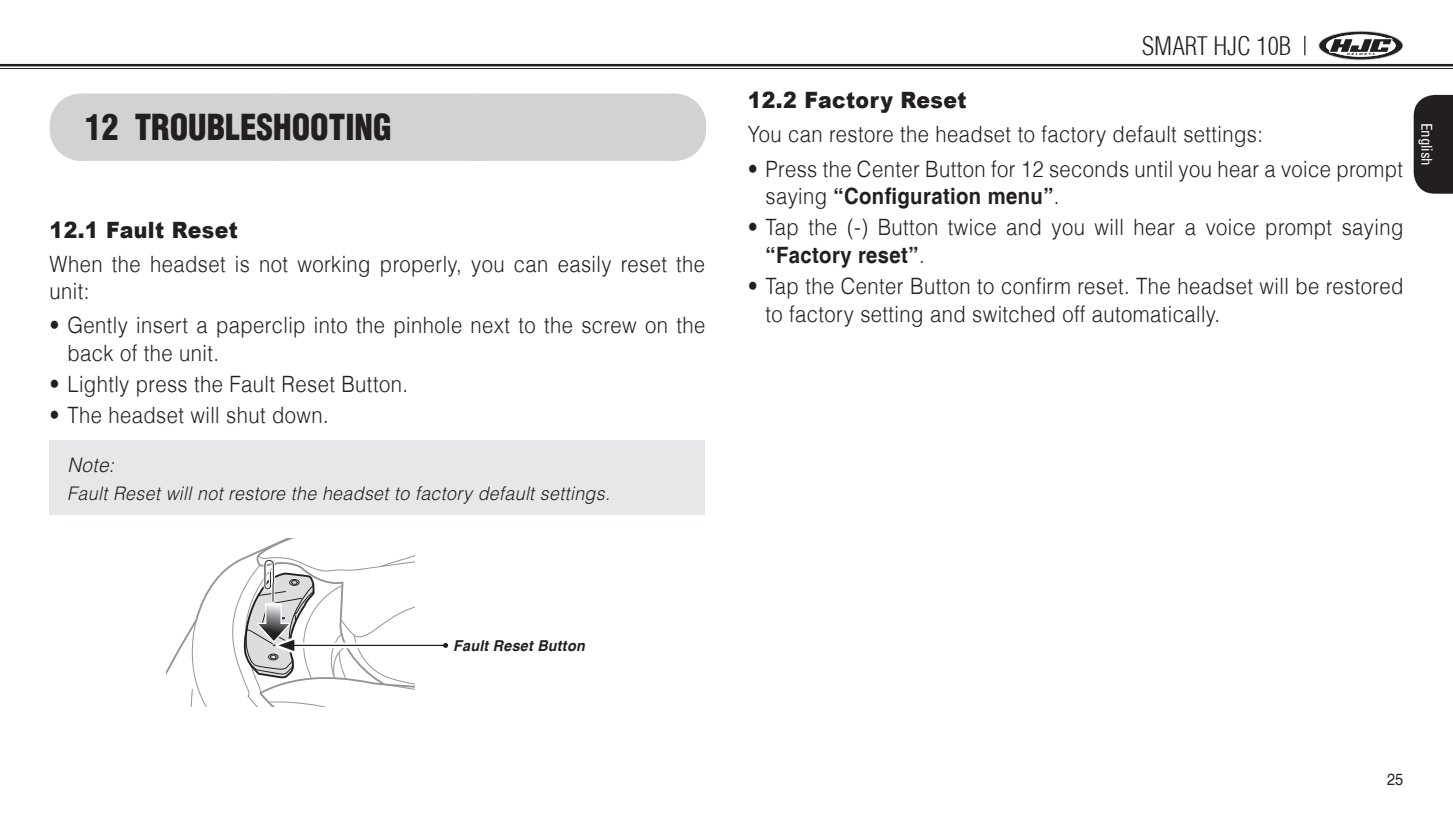
<style>
.page{position:relative;width:1453px;height:815px;background:#fff}
.page>*{position:absolute;margin:0;border:0;box-sizing:border-box;transform-origin:0 0}
.t1{font:900 condensed 35px "Helvetica";color:#231f20;scale:.95 1}
.t2{font:300 condensed 25px "Helvetica";color:#231f20}
.t3{font:300 22.5px/27px "Helvetica LT";letter-spacing:.02em;color:#231f20;scale:.9 1}
.t4{font:700 22.5px "Helvetica";letter-spacing:.02em;color:#231f20;scale:.9 1}
.t5{font:900 22.5px "Arial";letter-spacing:.02em;color:#231f20;scale:.91 1}
.t6{font:italic 300 20px "Helvetica";color:#231f20;scale:.95 1}
.t7{font:italic 300 18.75px "Helvetica";letter-spacing:.02em;color:#231f20;scale:.95 1}
.t8{font:16.25px "Helvetica";color:#231f20;scale:.9 1}
.t9{font:italic 700 15px "Helvetica";letter-spacing:.02em;color:#231f20;scale:.95 1}
.t10{font:condensed 15px "Univers";color:#fff}
.s1{font-family:"Helvetica LT";font-weight:300}
</style>
<div class="page">
<svg style="left:0;top:66px;width:1453px;height:1px"></svg>
<hr style="left:0;top:64px;width:1453px;height:2px;background:#231f20">
<hr style="left:0;top:68px;width:1453px;height:1px;background:#231f20">
<svg style="left:1304px;top:36px;width:1px;height:19px"></svg>
<svg style="left:1413px;top:95px;width:40px;height:99px;background:#312d2e"></svg>
<svg style="left:1318px;top:31px;width:85px;height:29px"></svg>
<div style="left:81px;top:98px;width:593px;height:63px;background:#d1d2d4"></div>
<hr style="left:674px;top:98px;width:1px;height:63px;background:#d1d2d4">
<div style="left:81px;top:94px;width:593px;height:62px;background:#d1d2d4"></div>
<hr style="left:674px;top:94px;width:1px;height:62px;background:#d1d2d4">
<div style="left:50px;top:440px;width:655px;height:75px;background:#e6e7e9"></div>
<hr style="left:290px;top:645px;width:156px;height:1px;background:#231f20">
<svg style="left:166px;top:538px;width:249px;height:168px"></svg>
<svg style="left:443px;top:643px;width:5px;height:5px"></svg>
<h1 class="t1" style="left:85px;top:105px;width:324px">12 TROUBLESHOOTING</h1>
<p class="t5" style="left:50px;top:213px;width:208px">12.1 Fault Reset</p>
<p class="t3" style="left:50px;top:250px;width:730px">When the headset is not working properly, you can easily reset the unit:</p>
<p class="t3" style="left:67px;top:311px;width:710px;text-indent:-18px">• Gently insert a paperclip into the pinhole next to the screw on the back of the unit.</p>
<p class="t3" style="left:50px;top:370px;width:400px">• Lightly press the Fault Reset Button.</p>
<p class="t3" style="left:50px;top:401px;width:312px">• The headset will shut down.</p>
<p class="t6" style="left:67px;top:452px;width:51px">Note:</p>
<p class="t7" style="left:67px;top:482px;width:573px">Fault Reset will not restore the headset to factory default settings.</p>
<p class="t2" style="left:1142px;top:30px;width:151px">SMART HJC 10B</p>
<p class="t5" style="left:748px;top:84px;width:242px">12.2 Factory Reset</p>
<p class="t3" style="left:748px;top:121px;width:574px">You can restore the headset to factory default settings:</p>
<p class="t3" style="left:748px;top:155px;width:730px">• Press the Center Button for 12 seconds until you hear a voice prompt</p>
<p class="t4" style="left:765px;top:183px;width:328px"><span class="s1">saying</span> “Configuration menu”<span class="s1">.</span></p>
<p class="t3" style="left:748px;top:214px;width:730px">• Tap the (-) Button twice and you will hear a voice prompt saying</p>
<p class="t4" style="left:765px;top:241px;width:178px">“Factory reset”<span class="s1">.</span></p>
<p class="t3" style="left:765px;top:272px;width:710px;line-height:28.2px;text-indent:-18px">• Tap the Center Button to confirm reset. The headset will be restored to factory setting and switched off automatically.</p>
<p class="t10" style="left:1436px;top:123px;width:45px;rotate:90deg">English</p>
<p class="t9" style="left:453px;top:636px;width:140px">Fault Reset Button</p>
<p class="t8" style="left:1387px;top:770px;width:20px">25</p>
</div>
